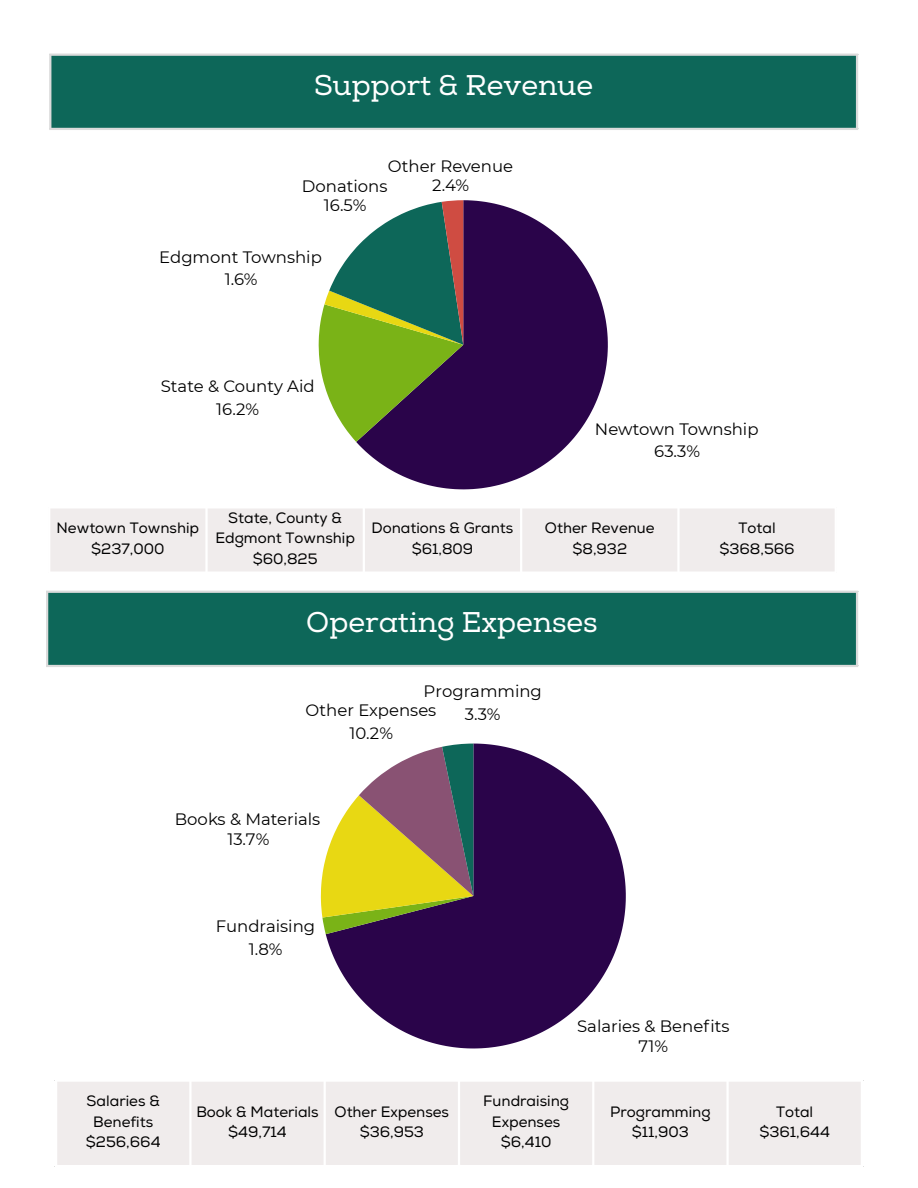
<style>
.page{position:relative;width:918px;height:1188px;background:#fff}
.page>*{position:absolute;margin:0;border:0;box-sizing:border-box;transform-origin:0 0}
.t1{font:28.5px "Nexa Slab";color:#fff}
.t2{font:16.5px/22.6px "Montserrat";color:#000;text-align:center}
.t3{font:15px/20.2px "Nexa";color:#000;text-align:center}
</style>
<div class="page">
<div style="left:50px;top:54px;width:807px;height:75px;background:#0d6759"></div>
<hr style="left:49px;top:56px;width:2px;height:72px;background:#dbdbdb">
<hr style="left:856px;top:56px;width:2px;height:72px;background:#dbdbdb">
<hr style="left:49px;top:54px;width:809px;height:2px;background:#dbdbdb">
<hr style="left:49px;top:128px;width:809px;height:2px;background:#dbdbdb">
<div style="left:47px;top:591px;width:810px;height:75px;background:#0d6759"></div>
<hr style="left:46px;top:593px;width:2px;height:72px;background:#dbdbdb">
<hr style="left:856px;top:593px;width:2px;height:72px;background:#dbdbdb">
<hr style="left:46px;top:591px;width:812px;height:2px;background:#dbdbdb">
<hr style="left:46px;top:665px;width:812px;height:2px;background:#dbdbdb">
<svg style="left:356px;top:200px;width:252px;height:289px;fill:#2a044a"></svg>
<svg style="left:319px;top:200px;width:144px;height:242px"></svg>
<svg style="left:326px;top:744px;width:300px;height:304px;fill:#2a044a"></svg>
<svg style="left:321px;top:744px;width:152px;height:190px"></svg>
<div style="left:57px;top:1082px;width:804px;height:83px;background:#f0ecec"></div>
<hr style="left:189px;top:1082px;width:3px;height:83px;background:#fff">
<hr style="left:324px;top:1082px;width:2px;height:83px;background:#fff">
<hr style="left:458px;top:1082px;width:2px;height:83px;background:#fff">
<hr style="left:592px;top:1082px;width:2px;height:83px;background:#fff">
<hr style="left:726px;top:1082px;width:3px;height:83px;background:#fff">
<div style="left:50px;top:509px;width:785px;height:62px;background:#f0ecec"></div>
<hr style="left:205px;top:508px;width:3px;height:64px;background:#fff">
<hr style="left:363px;top:508px;width:2px;height:64px;background:#fff">
<hr style="left:520px;top:508px;width:2px;height:64px;background:#fff">
<hr style="left:677px;top:508px;width:3px;height:64px;background:#fff">
<p class="t1" style="left:314px;top:68px;width:281px">Support &amp; Revenue</p>
<p class="t2" style="left:388px;top:156px;width:127px;line-height:19.4px">Other Revenue<br>2.4%</p>
<p class="t2" style="left:302px;top:176px;width:87px;line-height:19.4px">Donations<br>16.5%</p>
<p class="t2" style="left:159px;top:246px;width:164px">Edgmont Township<br>1.6%</p>
<p class="t2" style="left:161px;top:375px;width:155px">State &amp; County Aid<br>16.2%</p>
<p class="t3" style="left:57px;top:518px;width:144px">Newtown Township</p>
<p class="t3" style="left:91px;top:539px;width:75px">$237,000</p>
<p class="t3" style="left:215px;top:508px;width:141px">State, County &amp;<br>Edgmont Township</p>
<p class="t3" style="left:253px;top:549px;width:66px">$60,825</p>
<p class="t3" style="left:372px;top:518px;width:143px">Donations &amp; Grants</p>
<p class="t3" style="left:412px;top:539px;width:63px">$61,809</p>
<p class="t2" style="left:595px;top:417px;width:165px">Newtown Township<br>63.3%</p>
<p class="t3" style="left:545px;top:518px;width:111px">Other Revenue</p>
<p class="t3" style="left:572px;top:539px;width:56px">$8,932</p>
<p class="t3" style="left:739px;top:518px;width:39px">Total</p>
<p class="t3" style="left:719px;top:539px;width:77px">$368,566</p>
<p class="t1" style="left:306px;top:605px;width:293px">Operating Expenses</p>
<p class="t2" style="left:424px;top:680px;width:120px">Programming<br>3.3%</p>
<p class="t2" style="left:306px;top:698px;width:132px;line-height:23.1px">Other Expenses<br>10.2%</p>
<p class="t2" style="left:175px;top:809px;width:147px;line-height:20.1px">Books &amp; Materials<br>13.7%</p>
<p class="t3" style="left:87px;top:1092px;width:75px">Salaries &amp;<br>Benefits</p>
<p class="t3" style="left:86px;top:1132px;width:76px">$256,664</p>
<p class="t2" style="left:216px;top:915px;width:101px;line-height:23.1px">Fundraising<br>1.8%</p>
<p class="t3" style="left:196px;top:1102px;width:124px">Book &amp; Materials</p>
<p class="t3" style="left:228px;top:1122px;width:60px">$49,714</p>
<p class="t3" style="left:335px;top:1102px;width:116px">Other Expenses</p>
<p class="t3" style="left:360px;top:1122px;width:66px">$36,953</p>
<p class="t2" style="left:577px;top:1016px;width:154px;line-height:20.1px">Salaries &amp; Benefits<br>71%</p>
<p class="t3" style="left:483px;top:1092px;width:87px">Fundraising<br>Expenses</p>
<p class="t3" style="left:501px;top:1132px;width:52px">$6,410</p>
<p class="t3" style="left:610px;top:1102px;width:102px">Programming</p>
<p class="t3" style="left:632px;top:1122px;width:59px">$11,903</p>
<p class="t3" style="left:776px;top:1102px;width:39px">Total</p>
<h1 class="t3" style="left:759px;top:1122px;width:72px">$361,644</h1>
</div>
